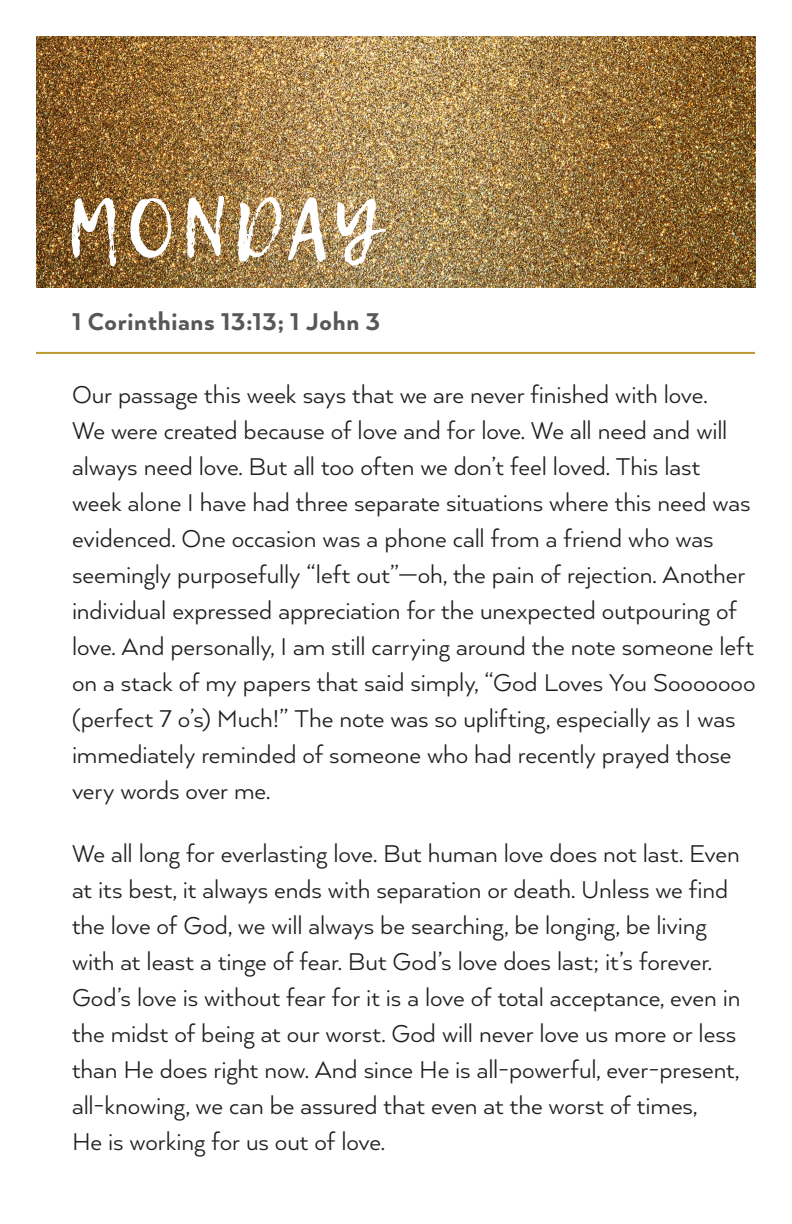
<style>
.page{position:relative;width:792px;height:1224px;background:#fff}
.page>*{position:absolute;margin:0;border:0;box-sizing:border-box;transform-origin:0 0}
.Big_weekday_title{font:80px "Lemon Tuesday";letter-spacing:.06em;color:#fff}
.Body{font:28px/36px "Arquitecta";letter-spacing:-.005em;color:#231f20}
.Weekly_verses{font:800 28px "Arquitecta";letter-spacing:.025em;color:#57585a}
</style>
<div class="page">
<img style="left:36px;top:36px;width:720px;height:252px">
<hr style="left:36px;top:352px;width:719px;height:2px;background:#bd9b31">
<p class="Big_weekday_title" style="left:66px;top:182px;width:315px">MONDAY</p>
<p class="Weekly_verses" style="left:72px;top:304px;width:310px">1 Corinthians 13:13; 1 John 3</p>
<p class="Body" style="left:72px;top:375px;width:685px">Our passage this week says that we are never finished with love.<br>We were created because of love and for love. We all need and will always need love. But all too often we don’t feel loved. This last week alone I have had three separate situations where this need was evidenced. One occasion was a phone call from a friend who was seemingly purposefully “left out”—oh, the pain of rejection. Another individual expressed appreciation for the unexpected outpouring of love. And personally, I am still carrying around the note someone left on a stack of my papers that said simply, “God Loves You Sooooooo (perfect 7 o’s) Much!” The note was so uplifting, especially as I was immediately reminded of someone who had recently prayed those very words over me.</p>
<p class="Body" style="left:72px;top:834px;width:670px">We all long for everlasting love. But human love does not last. Even at its best, it always ends with separation or death. Unless we find the love of God, we will always be searching, be longing, be living with at least a tinge of fear. But God’s love does last; it’s forever.<br>God’s love is without fear for it is a love of total acceptance, even in the midst of being at our worst. God will never love us more or less than He does right now. And since He is all-powerful, ever-present, all-knowing, we can be assured that even at the worst of times,<br>He is working for us out of love.</p>
</div>
